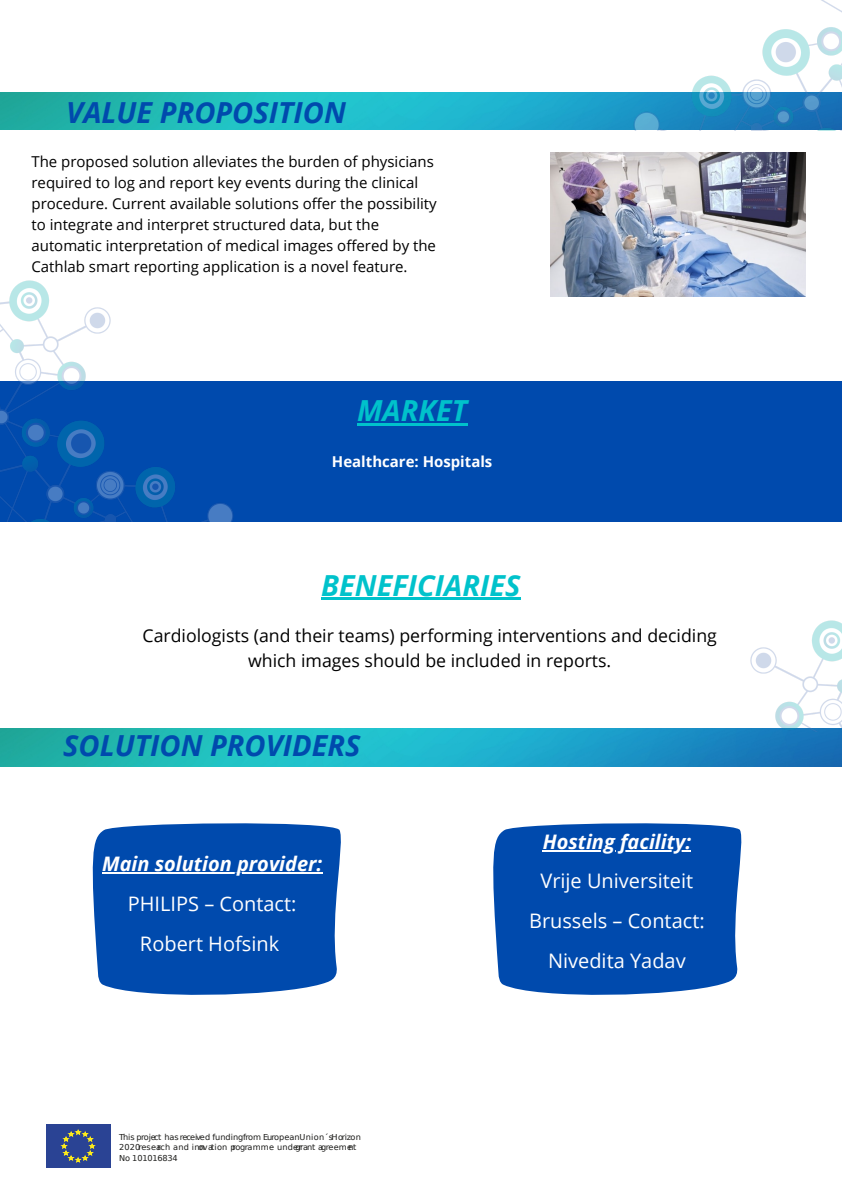
<style>
.page{position:relative;width:842px;height:1191px;background:#fff}
.page>*{position:absolute;margin:0;border:0;box-sizing:border-box;transform-origin:0 0}
.t1{font:italic 700 29px "Open Sans";color:#004aad}
.t2{font:italic 700 29px "Open Sans";color:#00c2cb}
.t3{font:20px/39.7px "Open Sans";color:#fff;text-align:center}
.t4{font:italic 700 20px "Open Sans";color:#fff}
.t5{font:17.7px/24.7px "Open Sans";color:#000;text-align:center}
.t6{font:15px/21px "Open Sans";color:#000}
.t7{font:700 15px "Open Sans";color:#fff}
.t8{font:8.1px/10.5px "DejaVu Sans";letter-spacing:-.02em;color:#1d1d1b}
</style>
<div class="page">
<img style="left:0;top:92px;width:615px;height:38px">
<img style="left:615px;top:0;width:227px;height:130px">
<div style="left:0;top:381px;width:842px;height:140px;background:#004aad"></div>
<img style="left:0;top:280px;width:233px;height:241px">
<img style="left:0;top:728px;width:842px;height:38px">
<svg style="left:92px;top:823px;width:249px;height:172px;fill:#004aad"></svg>
<img style="left:608px;top:620px;width:234px;height:111px">
<div style="left:46px;top:1124px;width:64px;height:43px;background:#2a4394"></div>
<svg style="left:61px;top:1129px;width:34px;height:33px"></svg>
<svg style="left:493px;top:823px;width:249px;height:172px;fill:#004aad"></svg>
<img style="left:551px;top:153px;width:255px;height:144px">
<hr style="left:357px;top:423px;width:110px;height:2px;background:#00c2cb">
<hr style="left:102px;top:872px;width:220px;height:2px;background:#fff">
<hr style="left:321px;top:597px;width:199px;height:2px;background:#00c2cb">
<hr style="left:543px;top:850px;width:148px;height:1px;background:#fff">
<h1 class="t1" style="left:66px;top:92px;width:281px">VALUE PROPOSITION</h1>
<p class="t6" style="left:31px;top:151px;width:407px">The proposed solution alleviates the burden of physicians required to log and report key events during the clinical procedure. Current available solutions offer the possibility to integrate and interpret structured data, but the automatic interpretation of medical images offered by the Cathlab smart reporting application is a novel feature.</p>
<h1 class="t2" style="left:357px;top:390px;width:112px">MARKET</h1>
<p class="t7" style="left:332px;top:451px;width:162px">Healthcare: Hospitals</p>
<h1 class="t2" style="left:321px;top:564px;width:201px">BENEFICIARIES</h1>
<p class="t5" style="left:143px;top:622px;width:576px">Cardiologists (and their teams) performing interventions and deciding which images should be included in reports.</p>
<h1 class="t1" style="left:63px;top:725px;width:299px">SOLUTION PROVIDERS</h1>
<h2 class="t4" style="left:102px;top:849px;width:222px">Main solution provider:</h2>
<h2 class="t3" style="left:128px;top:883px;width:170px">PHILIPS – Contact:<br>Robert Hofsink</h2>
<p class="t8" style="left:119px;top:1131px;width:243px">This project hasreceived fundingfrom EuropeanUnion´sHorizon<br>2020research and inonvation programme undegrrant agreement<br>No 101016834</p>
<h2 class="t4" style="left:543px;top:827px;width:150px">Hosting facility:</h2>
<h2 class="t3" style="left:529px;top:860px;width:177px">Vrije Universiteit<br>Brussels – Contact:<br>Nivedita Yadav</h2>
</div>
